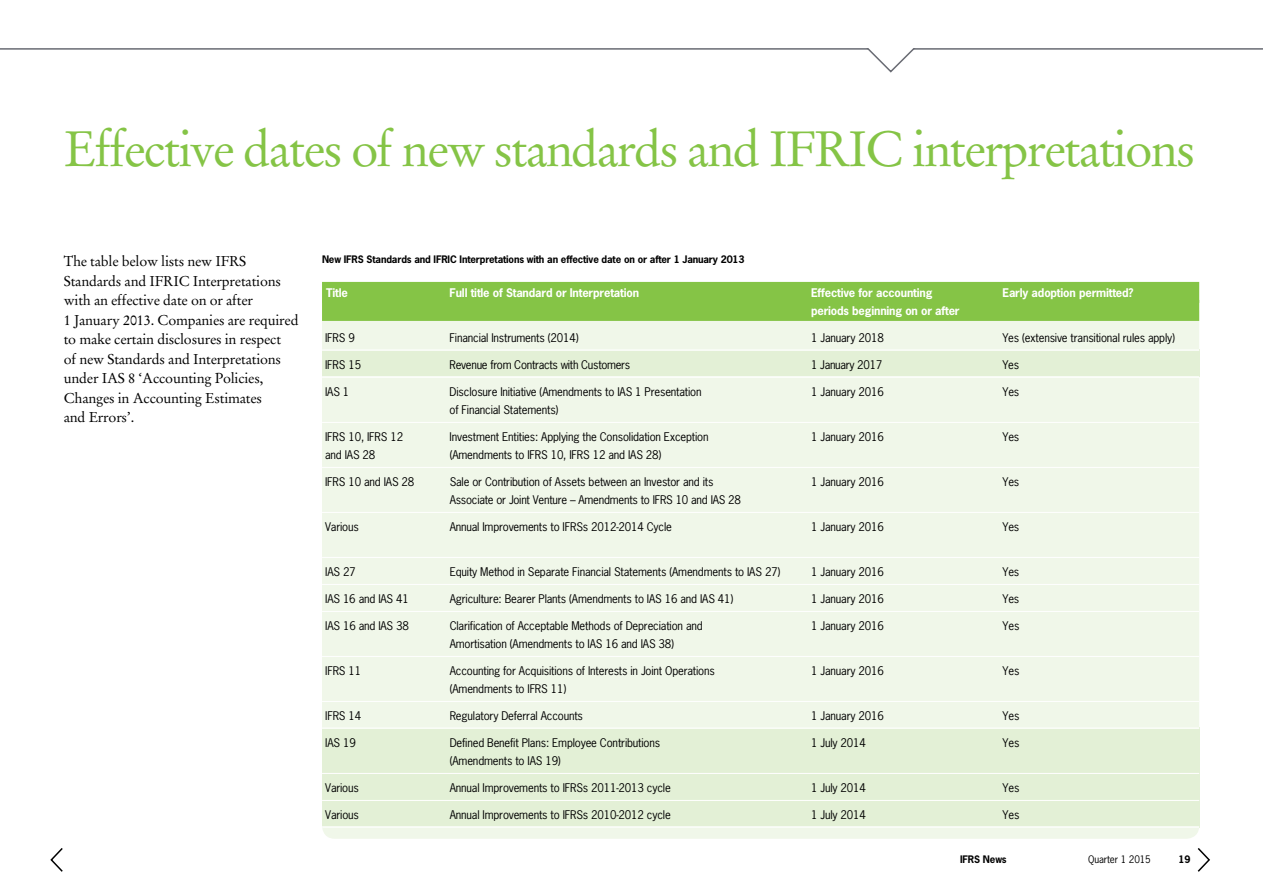
<style>
.page{position:relative;width:1263px;height:893px;background:#fff}
.page>*{position:absolute;margin:0;border:0;box-sizing:border-box;transform-origin:0 0}
.t1{font:49.5px "Stempel Garamond";letter-spacing:-.04em;color:#85c446}
.t2{font:14.25px/19.5px "Stempel Garamond";letter-spacing:-.015em;color:#000}
.t3{font:11.25px "News Gothic";letter-spacing:-.015em;color:#000}
.t4{font:700 11.25px "News Gothic";letter-spacing:-.015em;color:#fff}
.t5{font:700 9.75px "News Gothic";letter-spacing:-.015em;color:#000}
.t6{font:9.75px "News Gothic";letter-spacing:-.015em;color:#000}
</style>
<div class="page">
<svg style="left:1197px;top:848px;width:13px;height:24px"></svg>
<svg style="left:50px;top:848px;width:13px;height:24px"></svg>
<hr style="left:0;top:48px;width:1263px;height:2px;background:#696b73">
<svg style="left:864px;top:48px;width:55px;height:25px"></svg>
<div style="left:322px;top:299px;width:877px;height:540px;background:#f0f7e9;border-radius:13px"></div>
<div style="left:322px;top:728px;width:877px;height:99px;background:#e3f0d6"></div>
<div style="left:322px;top:350px;width:877px;height:27px;background:#e3f0d6"></div>
<div style="left:322px;top:282px;width:877px;height:21px;background:#85c446"></div>
<div style="left:322px;top:300px;width:877px;height:21px;background:#85c446"></div>
<hr style="left:322px;top:349px;width:877px;height:2px;background:#fff">
<hr style="left:322px;top:376px;width:877px;height:2px;background:#fff">
<hr style="left:322px;top:422px;width:877px;height:1px;background:#fff">
<hr style="left:322px;top:467px;width:877px;height:1px;background:#fff">
<hr style="left:322px;top:512px;width:877px;height:1px;background:#fff">
<hr style="left:322px;top:557px;width:877px;height:1px;background:#fff">
<hr style="left:322px;top:584px;width:877px;height:1px;background:#fff">
<hr style="left:322px;top:611px;width:877px;height:1px;background:#fff">
<hr style="left:322px;top:656px;width:877px;height:1px;background:#fff">
<hr style="left:322px;top:701px;width:877px;height:1px;background:#fff">
<hr style="left:322px;top:727px;width:877px;height:2px;background:#fff">
<hr style="left:322px;top:773px;width:877px;height:1px;background:#fff">
<hr style="left:322px;top:800px;width:877px;height:1px;background:#fff">
<hr style="left:322px;top:826px;width:877px;height:2px;background:#fff">
<h1 class="t1" style="left:64px;top:119px;width:1133px">Effective dates of new standards and IFRIC interpretations</h1>
<p class="t2" style="left:64px;top:252px;width:236px">The table below lists new IFRS<br>Standards and IFRIC Interpretations with an effective date on or after<br>1 January 2013. Companies are required to make certain disclosures in respect<br>of new Standards and Interpretations under IAS 8 ‘Accounting Policies,<br>Changes in Accounting Estimates<br>and Errors’.</p>
<p class="t5" style="left:322px;top:253px;width:424px">New IFRS Standards and IFRIC Interpretations with an effective date on or after 1 January 2013</p>
<p class="t4" style="left:326px;top:285px;width:23px">Title</p>
<p class="t4" style="left:450px;top:285px;width:191px">Full title of Standard or Interpretation</p>
<p class="t4" style="left:811px;top:285px;width:123px">Effective for accounting</p>
<p class="t4" style="left:1002px;top:285px;width:133px">Early adoption permitted?</p>
<p class="t4" style="left:811px;top:303px;width:150px">periods beginning on or after</p>
<p class="t3" style="left:325px;top:330px;width:31px">IFRS 9</p>
<p class="t3" style="left:450px;top:330px;width:131px">Financial Instruments (2014)</p>
<p class="t3" style="left:811px;top:330px;width:74px">1 January 2018</p>
<p class="t3" style="left:1002px;top:330px;width:174px">Yes (extensive transitional rules apply)</p>
<p class="t3" style="left:325px;top:357px;width:38px">IFRS 15</p>
<p class="t3" style="left:450px;top:357px;width:182px">Revenue from Contracts with Customers</p>
<p class="t3" style="left:811px;top:357px;width:73px">1 January 2017</p>
<p class="t3" style="left:1002px;top:357px;width:18px">Yes</p>
<p class="t3" style="left:325px;top:384px;width:26px">IAS 1</p>
<p class="t3" style="left:450px;top:384px;width:254px">Disclosure Initiative (Amendments to IAS 1 Presentation</p>
<p class="t3" style="left:811px;top:384px;width:74px">1 January 2016</p>
<p class="t3" style="left:1002px;top:384px;width:18px">Yes</p>
<p class="t3" style="left:450px;top:402px;width:110px">of Financial Statements)</p>
<p class="t3" style="left:325px;top:429px;width:80px">IFRS 10, IFRS 12</p>
<p class="t3" style="left:450px;top:429px;width:260px">Investment Entities: Applying the Consolidation Exception</p>
<p class="t3" style="left:811px;top:429px;width:74px">1 January 2016</p>
<p class="t3" style="left:1002px;top:429px;width:18px">Yes</p>
<p class="t3" style="left:325px;top:447px;width:52px">and IAS 28</p>
<p class="t3" style="left:450px;top:447px;width:213px">(Amendments to IFRS 10, IFRS 12 and IAS 28)</p>
<p class="t3" style="left:325px;top:474px;width:91px">IFRS 10 and IAS 28</p>
<p class="t3" style="left:450px;top:474px;width:265px">Sale or Contribution of Assets between an Investor and its</p>
<p class="t3" style="left:811px;top:474px;width:74px">1 January 2016</p>
<p class="t3" style="left:1002px;top:474px;width:18px">Yes</p>
<p class="t3" style="left:450px;top:492px;width:293px">Associate or Joint Venture – Amendments to IFRS 10 and IAS 28</p>
<p class="t3" style="left:325px;top:519px;width:35px">Various</p>
<p class="t3" style="left:450px;top:519px;width:224px">Annual Improvements to IFRSs 2012-2014 Cycle</p>
<p class="t3" style="left:811px;top:519px;width:74px">1 January 2016</p>
<p class="t3" style="left:1002px;top:519px;width:18px">Yes</p>
<p class="t3" style="left:325px;top:564px;width:32px">IAS 27</p>
<p class="t3" style="left:450px;top:564px;width:332px">Equity Method in Separate Financial Statements (Amendments to IAS 27)</p>
<p class="t3" style="left:811px;top:564px;width:74px">1 January 2016</p>
<p class="t3" style="left:1002px;top:564px;width:18px">Yes</p>
<p class="t3" style="left:325px;top:591px;width:85px">IAS 16 and IAS 41</p>
<p class="t3" style="left:450px;top:591px;width:285px">Agriculture: Bearer Plants (Amendments to IAS 16 and IAS 41)</p>
<p class="t3" style="left:811px;top:591px;width:74px">1 January 2016</p>
<p class="t3" style="left:1002px;top:591px;width:18px">Yes</p>
<p class="t3" style="left:325px;top:618px;width:85px">IAS 16 and IAS 38</p>
<p class="t3" style="left:450px;top:618px;width:255px">Clarification of Acceptable Methods of Depreciation and</p>
<p class="t3" style="left:811px;top:618px;width:74px">1 January 2016</p>
<p class="t3" style="left:1002px;top:618px;width:18px">Yes</p>
<p class="t3" style="left:450px;top:636px;width:226px">Amortisation (Amendments to IAS 16 and IAS 38)</p>
<p class="t3" style="left:325px;top:663px;width:38px">IFRS 11</p>
<p class="t3" style="left:450px;top:663px;width:267px">Accounting for Acquisitions of Interests in Joint Operations</p>
<p class="t3" style="left:811px;top:663px;width:74px">1 January 2016</p>
<p class="t3" style="left:1002px;top:663px;width:18px">Yes</p>
<p class="t3" style="left:450px;top:681px;width:118px">(Amendments to IFRS 11)</p>
<p class="t3" style="left:325px;top:708px;width:38px">IFRS 14</p>
<p class="t3" style="left:450px;top:708px;width:135px">Regulatory Deferral Accounts</p>
<p class="t3" style="left:811px;top:708px;width:74px">1 January 2016</p>
<p class="t3" style="left:1002px;top:708px;width:18px">Yes</p>
<p class="t3" style="left:325px;top:735px;width:32px">IAS 19</p>
<p class="t3" style="left:450px;top:735px;width:212px">Defined Benefit Plans: Employee Contributions</p>
<p class="t3" style="left:811px;top:735px;width:56px">1 July 2014</p>
<p class="t3" style="left:1002px;top:735px;width:18px">Yes</p>
<p class="t3" style="left:450px;top:753px;width:113px">(Amendments to IAS 19)</p>
<p class="t3" style="left:325px;top:780px;width:35px">Various</p>
<p class="t3" style="left:450px;top:780px;width:222px">Annual Improvements to IFRSs 2011-2013 cycle</p>
<p class="t3" style="left:811px;top:780px;width:56px">1 July 2014</p>
<p class="t3" style="left:1002px;top:780px;width:18px">Yes</p>
<p class="t3" style="left:325px;top:807px;width:35px">Various</p>
<p class="t3" style="left:450px;top:807px;width:222px">Annual Improvements to IFRSs 2010-2012 cycle</p>
<p class="t3" style="left:811px;top:807px;width:56px">1 July 2014</p>
<p class="t3" style="left:1002px;top:807px;width:18px">Yes</p>
<p class="t5" style="left:960px;top:852px;width:48px">IFRS News</p>
<p class="t6" style="left:1088px;top:853px;width:64px">Quarter 1 2015</p>
<p class="t5" style="left:1179px;top:852px;width:13px">19</p>
</div>
